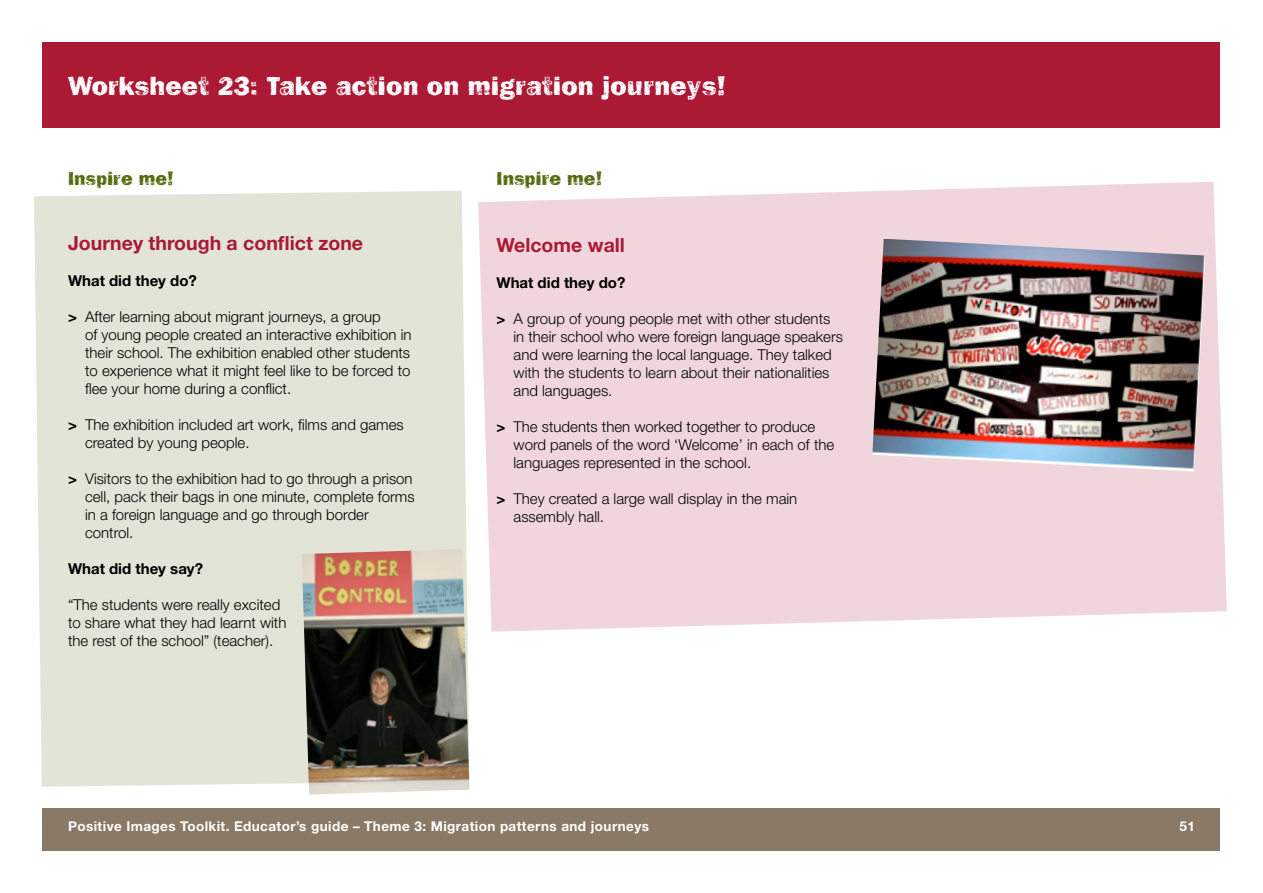
<style>
.page{position:relative;width:1263px;height:893px;background:#fff}
.page>*{position:absolute;margin:0;border:0;box-sizing:border-box;transform-origin:0 0}
.NEW_Act_Work_W_RED_P{font:27px "Frankie";letter-spacing:.01em;color:#fff}
.NEW_subhead_RED{font:700 19.5px "Helvetica Neue LT";color:#ab1935}
.NEW_subhead_FRANKIE{font:19.5px "Frankie";color:#566c11}
.NEW_text_10pt{font:300 15px/18px "Helvetica Neue LT";color:#000}
.NEW_text_10pt-2{font:700 15px "Helvetica Neue LT";color:#000}
.NEW_Grey_panel{font:700 13.5px "Helvetica Neue LT";letter-spacing:.03em;color:#fff}
.NEW_Grey_panel_NUMBE{font:700 13.5px "Helvetica Neue LT";color:#fff}
.s1{font-weight:700}
</style>
<div class="page">
<div style="left:43px;top:808px;width:1177px;height:42px;background:#8a7967"></div>
<div style="left:34px;top:191px;width:433px;height:596px;background:#e1e4d7"></div>
<svg style="left:478px;top:182px;width:749px;height:450px;background:#f1d9df"></svg>
<div style="left:43px;top:43px;width:1177px;height:85px;background:#ab1935"></div>
<img style="left:872px;top:239px;width:333px;height:233px">
<img style="left:302px;top:549px;width:167px;height:245px">
<p class="NEW_Act_Work_W_RED_P" style="left:68px;top:70px;width:659px">Worksheet 23: Take action on migration journeys!</p>
<p class="NEW_subhead_FRANKIE" style="left:68px;top:167px;width:107px">Inspire me!</p>
<p class="NEW_subhead_RED" style="left:68px;top:231px;width:297px">Journey through a conflict zone</p>
<p class="NEW_text_10pt-2" style="left:68px;top:272px;width:130px">What did they do?</p>
<p class="NEW_text_10pt" style="left:85px;top:307px;width:328px;text-indent:-17px"><span class="s1">&gt;</span> After learning about migrant journeys, a group<br>of young people created an interactive exhibition in their school. The exhibition enabled other students to experience what it might feel like to be forced to flee your home during a conflict.</p>
<p class="NEW_text_10pt" style="left:85px;top:415px;width:320px;text-indent:-17px"><span class="s1">&gt;</span> The exhibition included art work, films and games created by young people.</p>
<p class="NEW_text_10pt" style="left:68px;top:469px;width:348px;text-align:right"><span class="s1">&gt;</span> Visitors to the exhibition had to go through a prison cell, pack their bags in one minute, complete forms</p>
<p class="NEW_text_10pt" style="left:85px;top:505px;width:285px">in a foreign language and go through border control.</p>
<p class="NEW_text_10pt-2" style="left:68px;top:560px;width:137px">What did they say?</p>
<p class="NEW_text_10pt" style="left:68px;top:595px;width:220px">“The students were really excited to share what they had learnt with the rest of the school” (teacher).</p>
<p class="NEW_subhead_FRANKIE" style="left:496px;top:167px;width:107px">Inspire me!</p>
<p class="NEW_subhead_RED" style="left:496px;top:233px;width:130px">Welcome wall</p>
<p class="NEW_text_10pt-2" style="left:496px;top:274px;width:130px">What did they do?</p>
<p class="NEW_text_10pt" style="left:513px;top:310px;width:331px;text-indent:-17px"><span class="s1">&gt;</span> A group of young people met with other students in their school who were foreign language speakers and were learning the local language. They talked</p>
<p class="NEW_text_10pt" style="left:513px;top:364px;width:317px">with the students to learn about their nationalities and languages.</p>
<p class="NEW_text_10pt" style="left:496px;top:418px;width:320px"><span class="s1">&gt;</span> The students then worked together to produce</p>
<p class="NEW_text_10pt" style="left:513px;top:436px;width:322px">word panels of the word ‘Welcome’ in each of the</p>
<p class="NEW_text_10pt" style="left:513px;top:454px;width:239px">languages represented in the school.</p>
<p class="NEW_text_10pt" style="left:496px;top:490px;width:302px"><span class="s1">&gt;</span> They created a large wall display in the main</p>
<p class="NEW_text_10pt" style="left:513px;top:508px;width:92px">assembly hall.</p>
<p class="NEW_Grey_panel" style="left:68px;top:818px;width:583px">Positive Images Toolkit. Educator’s guide – Theme 3: Migration patterns and journeys</p>
<p class="NEW_Grey_panel_NUMBE" style="left:1179px;top:818px;width:17px">51</p>
</div>
